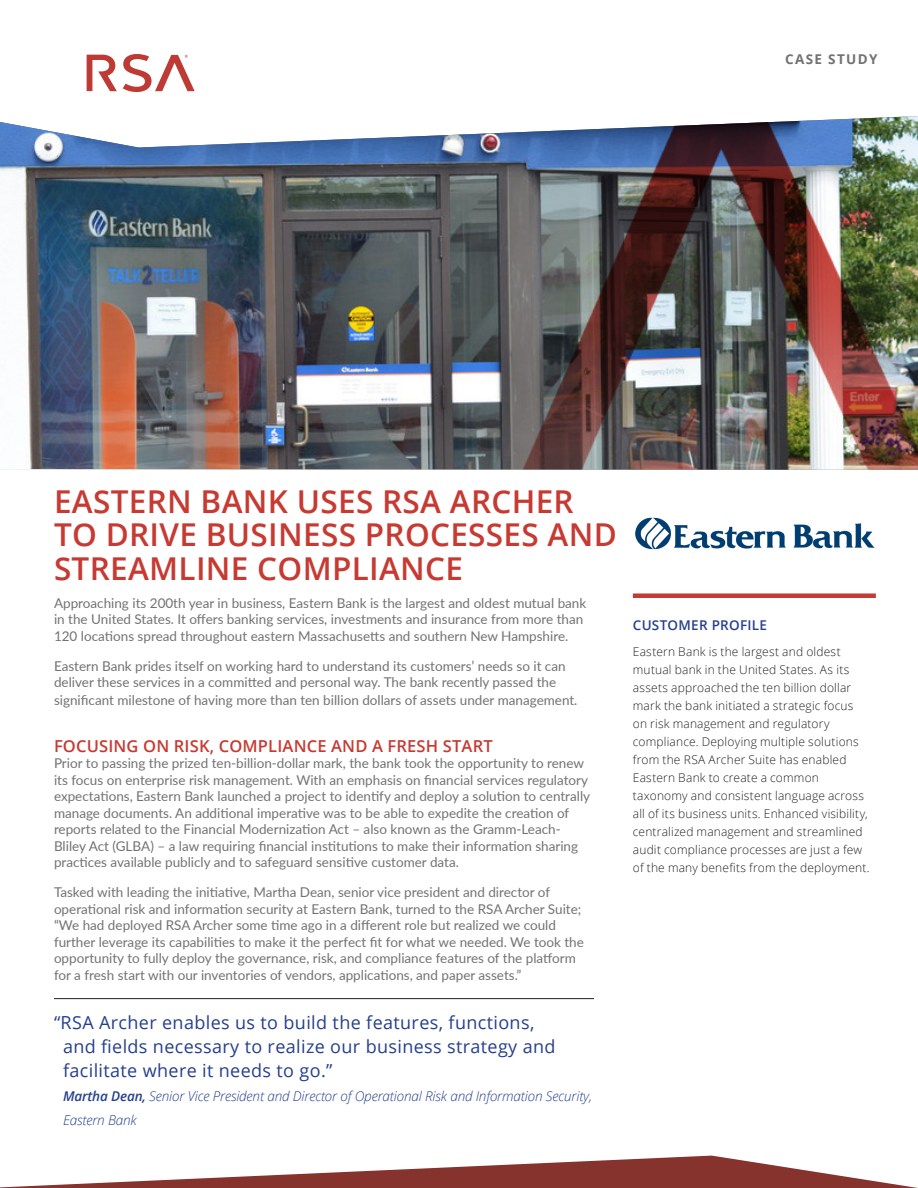
<style>
.page{position:relative;width:918px;height:1188px;background:#fff}
.page>*{position:absolute;margin:0;border:0;box-sizing:border-box;transform-origin:0 0}
.Body_Title{font:600 31.5px/33.6px "Open Sans";letter-spacing:.01em;color:#c73a32}
.Pull_Quote{font:18px/24px "Open Sans";letter-spacing:.02em;color:#253f8e}
.Body_Red_Subhead{font:600 16.5px "Open Sans";letter-spacing:.01em;color:#c73a32}
.Body_Paragraph{font:13.5px/16.5px "Lato";color:#717271}
.Pull_Quote-2{font:italic 300 13.5px/24px "Open Sans";letter-spacing:-.01em;color:#253f8e}
.Sidebar_Bold_Text{font:600 13.5px "Open Sans";letter-spacing:.02em;color:#253f8e}
.t1{font:700 13.5px "Open Sans";letter-spacing:.1em;color:#717271}
.Sidebar_Bold_Text-2{font:300 12px/18px "Open Sans";letter-spacing:.015em;color:#231f20}
.s1{font-weight:600}
</style>
<div class="page">
<svg style="left:87px;top:54px;width:108px;height:38px"></svg>
<svg style="left:0;top:1156px;width:918px;height:32px"></svg>
<img style="left:0;top:116px;width:918px;height:354px">
<img style="left:635px;top:517px;width:240px;height:33px">
<div style="left:633px;top:593px;width:243px;height:5px;background:#c73a32"></div>
<hr style="left:54px;top:998px;width:540px;height:1px;background:#231f20">
<p class="t1" style="left:785px;top:50px;width:94px">CASE STUDY</p>
<p class="Body_Title" style="left:54px;top:484px;width:564px">EASTERN BANK USES RSA ARCHER<br>TO DRIVE BUSINESS PROCESSES AND<br>STREAMLINE COMPLIANCE</p>
<p class="Body_Paragraph" style="left:54px;top:594px;width:534px">Approaching its 200th year in business, Eastern Bank is the largest and oldest mutual bank in the United States. It offers banking services, investments and insurance from more than<br>120 locations spread throughout eastern Massachusetts and southern New Hampshire.</p>
<p class="Body_Paragraph" style="left:54px;top:657px;width:513px">Eastern Bank prides itself on working hard to understand its customers’ needs so it can deliver these services in a committed and personal way. The bank recently passed the</p>
<p class="Body_Paragraph" style="left:54px;top:691px;width:525px">significant milestone of having more than ten billion dollars of assets under management.</p>
<p class="Body_Red_Subhead" style="left:54px;top:734px;width:440px">FOCUSING ON RISK, COMPLIANCE AND A FRESH START</p>
<p class="Body_Paragraph" style="left:54px;top:754px;width:538px">Prior to passing the prized ten-billion-dollar mark, the bank took the opportunity to renew its focus on enterprise risk management. With an emphasis on financial services regulatory expectations, Eastern Bank launched a project to identify and deploy a solution to centrally manage documents. An additional imperative was to be able to expedite the creation of reports related to the Financial Modernization Act – also known as the Gramm-Leach-Bliley Act (GLBA) – a law requiring financial institutions to make their information sharing practices available publicly and to safeguard sensitive customer data.</p>
<p class="Body_Paragraph" style="left:54px;top:883px;width:531px">Tasked with leading the initiative, Martha Dean, senior vice president and director of operational risk and information security at Eastern Bank, turned to the RSA Archer Suite; “We had deployed RSA Archer some time ago in a different role but realized we could further leverage its capabilities to make it the perfect fit for what we needed. We took the opportunity to fully deploy the governance, risk, and compliance features of the platform for a fresh start with our inventories of vendors, applications, and paper assets.”</p>
<p class="Pull_Quote" style="left:63px;top:1010px;width:494px;text-indent:-9px">“RSA Archer enables us to build the features, functions, and fields necessary to realize our business strategy and facilitate where it needs to go.”</p>
<p class="Pull_Quote-2" style="left:63px;top:1084px;width:531px"><span class="s1">Martha Dean,</span> Senior Vice President and Director of Operational Risk and Information Security,<br>Eastern Bank</p>
<p class="Sidebar_Bold_Text" style="left:633px;top:615px;width:136px">CUSTOMER PROFILE</p>
<p class="Sidebar_Bold_Text-2" style="left:633px;top:643px;width:238px">Eastern Bank is the largest and oldest mutual bank in the United States. As its assets approached the ten billion dollar mark the bank initiated a strategic focus on risk management and regulatory compliance. Deploying multiple solutions from the RSA Archer Suite has enabled Eastern Bank to create a common taxonomy and consistent language across all of its business units. Enhanced visibility, centralized management and streamlined audit compliance processes are just a few of the many benefits from the deployment.</p>
</div>
